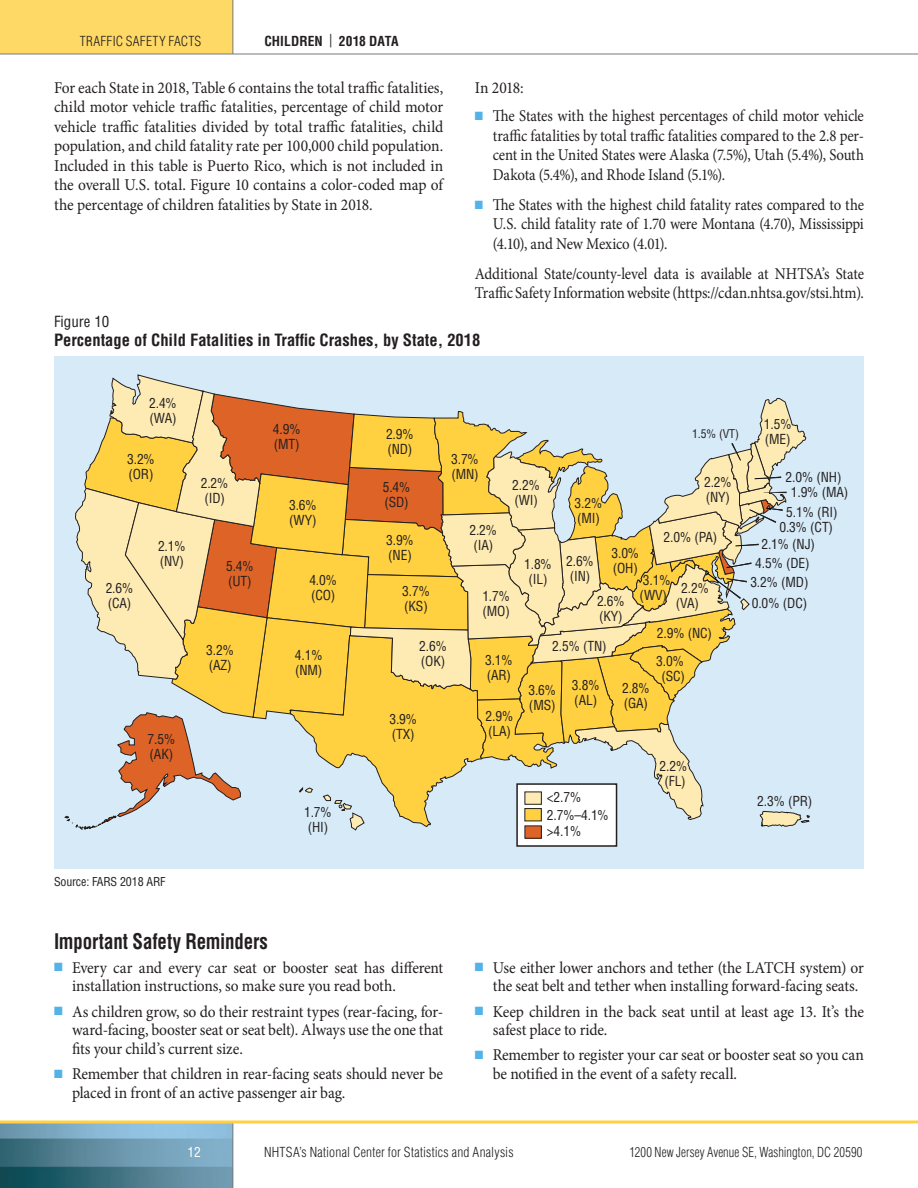
<style>
.page{position:relative;width:918px;height:1188px;background:#fff}
.page>*{position:absolute;margin:0;border:0;box-sizing:border-box;transform-origin:0 0}
.HeadA{font:700 condensed 21px "Helvetica LT Std";letter-spacing:-.01em;color:#231f20;scale:.9 1}
.Body{font:16.5px/18.8px "Minion Pro";letter-spacing:-.01em;color:#231f20;scale:.94 1}
.Body-2{font:16.5px/19.5px "Minion Pro";letter-spacing:-.01em;color:#231f20;text-align:justify;scale:.9 1}
.Table___Figure_Title{font:700 condensed 16.5px "Helvetica LT Std";color:#231f20}
.Table___Figure_Numbe{font:condensed 15px "Helvetica LT Std";color:#231f20}
.t1{font:condensed 13.5px/15px "Helvetica LT Std";letter-spacing:-.01em;color:#231f20}
.t2{font:300 condensed 13.5px "Helvetica LT Std";letter-spacing:.01em;color:#231f20}
.t3{font:300 condensed 13.5px "Helvetica LT Std";letter-spacing:.01em;color:#231f20;scale:.93 1}
.t4{font:700 condensed 13.5px "Helvetica LT Std";letter-spacing:.005em;color:#231f20}
.t5{font:condensed 13.5px "Helvetica LT Std";color:#fff}
.Table___Figure_Foote{font:condensed 12px "Helvetica LT Std";letter-spacing:-.01em;color:#231f20}
.t6{font:condensed 11.7px "Helvetica LT Std";color:#231f20}
.s1{font-weight:400}
.s2{color:#53b3e8}
</style>
<div class="page">
<div style="left:0;top:0;width:233px;height:54px;background:#ffd965"></div>
<img style="left:0;top:1124px;width:232px;height:64px">
<hr style="left:232px;top:1122px;width:1px;height:66px;background:#76787b">
<hr style="left:232px;top:0;width:1px;height:54px;background:#76787b">
<svg style="left:0;top:1120px;width:918px;height:4px;background:#fbd96d"></svg>
<hr style="left:0;top:54px;width:918px;height:1px;background:#76787b">
<div style="left:54px;top:356px;width:810px;height:513px;background:#d7eaf7"></div>
<svg style="left:65px;top:374px;width:745px;height:471px"></svg>
<div style="left:517px;top:784px;width:100px;height:62px;background:#fff"></div>
<div style="left:516px;top:783px;width:101px;height:64px;border:2px solid #231f20"></div>
<div style="left:525px;top:826px;width:16px;height:12px;background:#dd6327"></div>
<div style="left:525px;top:825px;width:17px;height:14px;border:1px solid #231f20"></div>
<div style="left:525px;top:809px;width:16px;height:12px;background:#ffd03f"></div>
<div style="left:524px;top:808px;width:18px;height:13px;border:1px solid #231f20"></div>
<div style="left:525px;top:792px;width:16px;height:12px;background:#feebb3"></div>
<div style="left:525px;top:792px;width:17px;height:13px;border:1px solid #231f20"></div>
<p class="t2" style="left:80px;top:32px;width:123px">TRAFFIC SAFETY FACTS</p>
<p class="t4" style="left:264px;top:32px;width:136px">CHILDREN <span class="s1">|</span> 2018 DATA</p>
<p class="Body" style="left:54px;top:78px;width:416px;line-height:19.5px;text-align:justify">For each State in 2018, Table 6 contains the total traffic fatalities, child motor vehicle traffic fatalities, percentage of child motor vehicle traffic fatalities divided by total traffic fatalities, child population, and child fatality rate per 100,000 child population.<br>Included in this table is Puerto Rico, which is not included in the overall U.S. total. Figure 10 contains a color-coded map of the percentage of children fatalities by State in 2018.</p>
<p class="Body" style="left:475px;top:78px;width:54px">In 2018:</p>
<p class="Body-2" style="left:493px;top:107px;width:414px;text-indent:-18px"><span class="s2">■</span> The States with the highest percentages of child motor vehicle traffic fatalities by total traffic fatalities compared to the 2.8 per&shy;cent in the United States were Alaska (7.5%), Utah (5.4%), South Dakota (5.4%), and Rhode Island (5.1%).</p>
<p class="Body-2" style="left:493px;top:195px;width:414px;text-indent:-18px"><span class="s2">■</span> The States with the highest child fatality rates compared to the U.S. child fatality rate of 1.70 were Montana (4.70), Mississippi (4.10), and New Mexico (4.01).</p>
<p class="Body-2" style="left:475px;top:264px;width:434px">Additional State/county-level data is available at NHTSA’s State<br>Traffic Safety Information website (https://cdan.nhtsa.gov/stsi.htm).</p>
<h3 class="Table___Figure_Numbe" style="left:54px;top:312px;width:57px">Figure 10</h3>
<h4 class="Table___Figure_Title" style="left:54px;top:330px;width:428px">Percentage of Child Fatalities in Traffic Crashes, by State, 2018</h4>
<p class="t1" style="left:149px;top:396px;width:29px">2.4% (WA)</p>
<p class="t1" style="left:127px;top:451px;width:29px">3.2% (OR)</p>
<p class="t1" style="left:106px;top:581px;width:29px">2.6% (CA)</p>
<p class="t1" style="left:158px;top:538px;width:29px">2.1% (NV)</p>
<p class="t1" style="left:201px;top:475px;width:29px">2.2% (ID)</p>
<p class="t1" style="left:226px;top:558px;width:29px">5.4% (UT)</p>
<p class="t1" style="left:206px;top:642px;width:29px">3.2% (AZ)</p>
<p class="t1" style="left:148px;top:732px;width:29px">7.5% (AK)</p>
<p class="Table___Figure_Foote" style="left:54px;top:875px;width:113px">Source: FARS 2018 ARF</p>
<p class="t1" style="left:273px;top:421px;width:29px">4.9% (MT)</p>
<p class="t1" style="left:386px;top:427px;width:29px">2.9% (ND)</p>
<p class="t6" style="left:692px;top:427px;width:48px">1.5% (VT)</p>
<p class="t1" style="left:451px;top:452px;width:29px">3.7% (MN)</p>
<p class="t1" style="left:704px;top:474px;width:29px">2.2% (NY)</p>
<p class="t1" style="left:512px;top:477px;width:29px">2.2% (WI)</p>
<p class="t1" style="left:383px;top:480px;width:29px">5.4% (SD)</p>
<p class="t1" style="left:386px;top:532px;width:29px">3.9% (NE)</p>
<p class="t1" style="left:402px;top:584px;width:29px">3.7% (KS)</p>
<p class="t1" style="left:419px;top:639px;width:29px">2.6% (OK)</p>
<p class="t1" style="left:575px;top:496px;width:29px">3.2% (MI)</p>
<p class="t1" style="left:289px;top:497px;width:29px">3.6% (WY)</p>
<p class="t1" style="left:469px;top:522px;width:29px">2.2% (IA)</p>
<p class="t1" style="left:482px;top:588px;width:29px">1.7% (MO)</p>
<p class="t1" style="left:485px;top:652px;width:29px">3.1% (AR)</p>
<p class="t1" style="left:664px;top:530px;width:55px">2.0% (PA)</p>
<p class="t1" style="left:611px;top:546px;width:29px">3.0% (OH)</p>
<p class="t1" style="left:566px;top:554px;width:29px">2.6% (IN)</p>
<p class="t1" style="left:524px;top:556px;width:29px;text-align:center">1.8% (IL)</p>
<p class="t1" style="left:309px;top:573px;width:29px">4.0% (CO)</p>
<p class="t1" style="left:640px;top:573px;width:32px">3.1% (WV)</p>
<p class="t1" style="left:676px;top:580px;width:35px;text-indent:5px">2.2% (VA)</p>
<p class="t1" style="left:597px;top:593px;width:29px">2.6% (KY)</p>
<p class="t1" style="left:552px;top:639px;width:56px">2.5% (TN)</p>
<p class="t1" style="left:528px;top:683px;width:29px">3.6% (MS)</p>
<p class="t1" style="left:572px;top:677px;width:29px">3.8% (AL)</p>
<p class="t1" style="left:657px;top:626px;width:57px">2.9% (NC)</p>
<p class="t1" style="left:295px;top:648px;width:29px">4.1% (NM)</p>
<p class="t1" style="left:656px;top:654px;width:30px;text-align:center">3.0% (SC)</p>
<p class="t1" style="left:622px;top:681px;width:29px">2.8% (GA)</p>
<p class="t1" style="left:389px;top:712px;width:29px">3.9% (TX)</p>
<p class="t1" style="left:486px;top:708px;width:29px">2.9% (LA)</p>
<p class="t1" style="left:304px;top:805px;width:29px">1.7% (HI)</p>
<p class="t1" style="left:547px;top:789px;width:36px">&lt;2.7%</p>
<p class="t1" style="left:547px;top:806px;width:63px;line-height:16.6px">2.7%–4.1% &gt;4.1%</p>
<p class="t1" style="left:660px;top:758px;width:29px;text-align:center">2.2% (FL)</p>
<p class="t1" style="left:764px;top:417px;width:29px">1.5% (ME)</p>
<p class="t1" style="left:786px;top:469px;width:64px;text-align:center">2.0% (NH)<br>1.9% (MA)</p>
<p class="t1" style="left:786px;top:504px;width:53px">5.1% (RI)</p>
<p class="t1" style="left:779px;top:520px;width:55px">0.3% (CT)</p>
<p class="t1" style="left:761px;top:537px;width:55px">2.1% (NJ)</p>
<p class="t1" style="left:755px;top:556px;width:56px">4.5% (DE)</p>
<p class="t1" style="left:750px;top:575px;width:60px">3.2% (MD)</p>
<p class="t1" style="left:752px;top:596px;width:57px">0.0% (DC)</p>
<p class="t1" style="left:757px;top:793px;width:57px">2.3% (PR)</p>
<h2 class="HeadA" style="left:54px;top:928px;width:239px">Important Safety Reminders</h2>
<p class="Body" style="left:72px;top:958px;width:396px;text-indent:-18px"><span class="s2">■</span> Every car and every car seat or booster seat has different installation instructions, so make sure you read both.</p>
<p class="Body" style="left:72px;top:1002px;width:396px;text-align:justify;text-indent:-18px"><span class="s2">■</span> As children grow, so do their restraint types (rear-facing, for&shy;ward-facing, booster seat or seat belt). Always use the one that fits your child’s current size.</p>
<p class="Body" style="left:72px;top:1065px;width:396px;text-indent:-18px"><span class="s2">■</span> Remember that children in rear-facing seats should never be placed in front of an active passenger air bag.</p>
<p class="Body" style="left:493px;top:958px;width:396px;text-indent:-18px"><span class="s2">■</span> Use either lower anchors and tether (the LATCH system) or the seat belt and tether when installing forward-facing seats.</p>
<p class="Body" style="left:493px;top:1002px;width:396px;text-indent:-18px"><span class="s2">■</span> Keep children in the back seat until at least age 13. It’s the safest place to ride.</p>
<p class="Body" style="left:493px;top:1046px;width:396px;text-indent:-18px"><span class="s2">■</span> Remember to register your car seat or booster seat so you can be notified in the event of a safety recall.</p>
<p class="t5" style="left:188px;top:1144px;width:15px">12</p>
<p class="t2" style="left:264px;top:1144px;width:251px">NHTSA’s National Center for Statistics and Analysis</p>
<p class="t3" style="left:630px;top:1144px;width:252px">1200 New Jersey Avenue SE, Washington, DC 20590</p>
</div>
